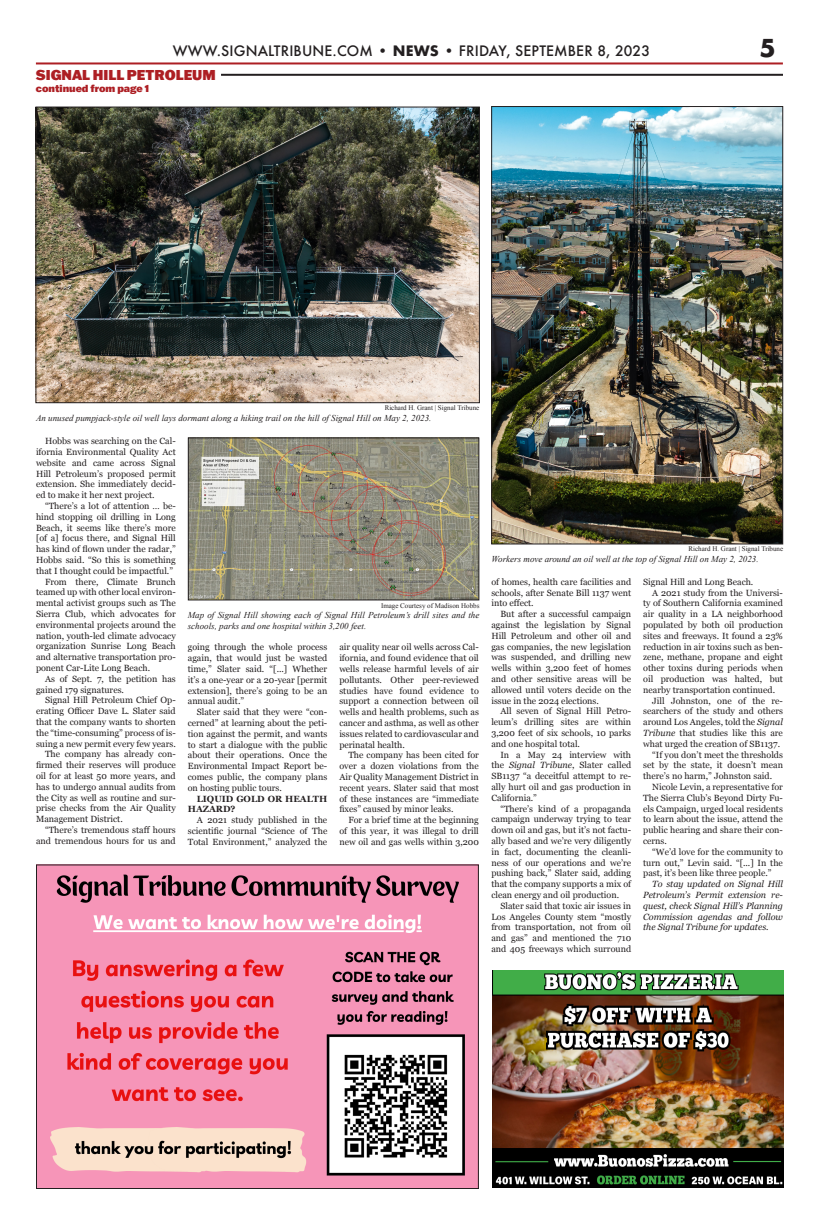
<style>
.page{position:relative;width:819px;height:1224px;background:#fff}
.page>*{position:absolute;margin:0;border:0;box-sizing:border-box;transform-origin:0 0}
.t1{font:700 24px "Futura";color:#231f20}
.t2{font:500 14px "Futura";letter-spacing:.01em;color:#231f20}
.t3{font:900 14px "Franklin Gothic ATF";color:#ad1f24}
.t4{font:900 10px "Franklin Gothic ATF";color:#ad1f24}
.t5{font:9px/10.8px "Georgia";color:#231f20;text-align:justify}
.t6{font:italic 9px/10.8px "Times New Roman";color:#231f20}
.t7{font:italic 9px/10.8px "Georgia";color:#231f20;text-align:justify}
.t8{font:700 9px/10.8px "Georgia";color:#231f20}
.t9{font:7px "Times New Roman";color:#231f20}
.s1{font-weight:700}
.s2{font-style:italic}
</style>
<div class="page">
<hr style="left:36px;top:62px;width:747px;height:2px;background:#ad1f24">
<img style="left:493px;top:971px;width:290px;height:217px">
<hr style="left:221px;top:74px;width:562px;height:2px;background:#231f20">
<img style="left:493px;top:108px;width:288px;height:434px">
<div style="left:491px;top:106px;width:292px;height:438px;border:1px solid #231f20"></div>
<img style="left:37px;top:109px;width:441px;height:292px">
<div style="left:35px;top:107px;width:445px;height:296px;border:1px solid #231f20"></div>
<img style="left:190px;top:439px;width:287px;height:159px">
<div style="left:188px;top:437px;width:291px;height:163px;border:1px solid #231f20"></div>
<img style="left:38px;top:866px;width:439px;height:321px">
<div style="left:36px;top:864px;width:443px;height:325px;border:1px solid #231f20"></div>
<p class="t2" style="left:173px;top:42px;width:479px">WWW.SIGNALTRIBUNE.COM • <span class="s1">NEWS •</span> FRIDAY, SEPTEMBER 8, 2023</p>
<p class="t1" style="left:760px;top:31px;width:18px">5</p>
<p class="t3" style="left:36px;top:65px;width:181px">SIGNAL HILL PETROLEUM</p>
<p class="t4" style="left:36px;top:82px;width:115px">continued from page 1</p>
<p class="t9" style="left:385px;top:403px;width:96px">Richard H. Grant | Signal Tribune</p>
<p class="t6" style="left:36px;top:412px;width:397px">An unused pumpjack-style oil well lays dormant along a hiking trail on the hill of Signal Hill on May 2, 2023.</p>
<p class="t5" style="left:36px;top:435px;width:141px;text-indent:9px">Hobbs was searching on the Cal&shy;ifornia Environmental Quality Act website and came across Signal Hill Petroleum’s proposed permit extension. She immediately decid&shy;ed to make it her next project.</p>
<p class="t5" style="left:36px;top:500px;width:141px;text-indent:9px">“There’s a lot of attention … be&shy;hind stopping oil drilling in Long Beach, it seems like there’s more [of a] focus there, and Signal Hill has kind of flown under the radar,” Hobbs said. “So this is something that I thought could be impactful.”</p>
<p class="t5" style="left:36px;top:576px;width:141px;text-indent:9px">From there, Climate Brunch teamed up with other local environ&shy;mental activist groups such as The Sierra Club, which advocates for environmental projects around the nation, youth-led climate advocacy organization Sunrise Long Beach and alternative transportation pro&shy;ponent Car-Lite Long Beach.</p>
<p class="t5" style="left:36px;top:673px;width:141px;text-indent:9px">As of Sept. 7, the petition has gained 179 signatures.</p>
<p class="t5" style="left:36px;top:695px;width:141px;text-indent:9px">Signal Hill Petroleum Chief Op&shy;erating Officer Dave L. Slater said that the company wants to shorten the “time-consuming” process of is&shy;suing a new permit every few years.</p>
<p class="t5" style="left:36px;top:749px;width:141px;text-indent:9px">The company has already con&shy;firmed their reserves will produce oil for at least 50 more years, and has to undergo annual audits from the City as well as routine and sur&shy;prise checks from the Air Quality Management District.</p>
<p class="t5" style="left:36px;top:824px;width:141px;text-align:right">“There’s tremendous staff hours and tremendous hours for us and</p>
<p class="t9" style="left:381px;top:600px;width:100px">Image Courtesy of Madison Hobbs</p>
<p class="t6" style="left:188px;top:610px;width:293px">Map of Signal Hill showing each of Signal Hill Petroleum’s drill sites and the schools, parks and one hospital within 3,200 feet.</p>
<p class="t5" style="left:188px;top:641px;width:141px">going through the whole process again, that would just be wasted time,” Slater said. “[...] Whether it’s a one-year or a 20-year [permit extension], there’s going to be an annual audit.”</p>
<p class="t5" style="left:188px;top:706px;width:141px;text-indent:9px">Slater said that they were “con&shy;cerned” at learning about the peti&shy;tion against the permit, and wants to start a dialogue with the public about their operations. Once the Environmental Impact Report be&shy;comes public, the company plans on hosting public tours.</p>
<p class="t8" style="left:188px;top:793px;width:141px;text-indent:9px">LIQUID GOLD OR HEALTH<br>HAZARD?</p>
<p class="t5" style="left:188px;top:814px;width:141px;text-indent:9px">A 2021 study published in the scientific journal “Science of The Total Environment,” analyzed the</p>
<p class="t5" style="left:339px;top:641px;width:141px">air quality near oil wells across Cal&shy;ifornia, and found evidence that oil wells release harmful levels of air pollutants. Other peer-reviewed studies have found evidence to support a connection between oil wells and health problems, such as cancer and asthma, as well as other issues related to cardiovascular and perinatal health.</p>
<p class="t5" style="left:339px;top:749px;width:141px;text-indent:9px">The company has been cited for over a dozen violations from the Air Quality Management District in recent years. Slater said that most of these instances are “immediate fixes” caused by minor leaks.</p>
<p class="t5" style="left:339px;top:814px;width:141px;text-indent:9px">For a brief time at the beginning of this year, it was illegal to drill new oil and gas wells within 3,200</p>
<p class="t9" style="left:689px;top:544px;width:96px">Richard H. Grant | Signal Tribune</p>
<p class="t6" style="left:492px;top:554px;width:269px">Workers move around an oil well at the top of Signal Hill on May 2, 2023.</p>
<p class="t5" style="left:491px;top:576px;width:141px">of homes, health care facilities and schools, after Senate Bill 1137 went into effect.</p>
<p class="t5" style="left:491px;top:608px;width:141px;text-indent:9px">But after a successful campaign against the legislation by Signal Hill Petroleum and other oil and gas companies, the new legislation was suspended, and drilling new wells within 3,200 feet of homes and other sensitive areas will be allowed until voters decide on the issue in the 2024 elections.</p>
<p class="t5" style="left:491px;top:706px;width:141px;text-indent:9px">All seven of Signal Hill Petro&shy;leum’s drilling sites are within 3,200 feet of six schools, 10 parks and one hospital total.</p>
<p class="t5" style="left:491px;top:749px;width:141px;text-indent:9px">In a May 24 interview with the <span class="s2">Signal Tribune</span>, Slater called SB1137 “a deceitful attempt to re&shy;ally hurt oil and gas production in California.”</p>
<p class="t5" style="left:491px;top:803px;width:141px;text-indent:9px">“There’s kind of a propaganda campaign underway trying to tear down oil and gas, but it’s not factu&shy;ally based and we’re very diligently in fact, documenting the cleanli&shy;ness of our operations and we’re pushing back,” Slater said, adding that the company supports a mix of clean energy and oil production.</p>
<p class="t5" style="left:491px;top:900px;width:141px;text-indent:9px">Slater said that toxic air issues in Los Angeles County stem “mostly from transportation, not from oil and gas” and mentioned the 710 and 405 freeways which surround</p>
<p class="t5" style="left:643px;top:576px;width:112px">Signal Hill and Long Beach.</p>
<p class="t5" style="left:643px;top:587px;width:141px;text-indent:9px">A 2021 study from the Universi&shy;ty of Southern California examined air quality in a LA neighborhood populated by both oil production sites and freeways. It found a 23% reduction in air toxins such as ben&shy;zene, methane, propane and eight other toxins during periods when oil production was halted, but nearby transportation continued.</p>
<p class="t5" style="left:643px;top:695px;width:141px;text-indent:9px">Jill Johnston, one of the re&shy;searchers of the study and others around Los Angeles, told the <span class="s2">Signal Tribune</span> that studies like this are what urged the creation of SB1137.</p>
<p class="t5" style="left:643px;top:749px;width:141px;text-indent:9px">“If you don’t meet the thresholds set by the state, it doesn’t mean there’s no harm,” Johnston said.</p>
<p class="t5" style="left:643px;top:781px;width:141px;text-indent:9px">Nicole Levin, a representative for The Sierra Club’s Beyond Dirty Fu&shy;els Campaign, urged local residents to learn about the issue, attend the public hearing and share their con&shy;cerns.</p>
<p class="t5" style="left:643px;top:846px;width:141px;text-indent:9px">“We’d love for the community to turn out,” Levin said. “[...] In the past, it’s been like three people.”</p>
<p class="t7" style="left:643px;top:878px;width:141px;text-indent:9px">To stay updated on Signal Hill Petroleum’s Permit extension re&shy;quest, check Signal Hill’s Planning Commission agendas and follow the Signal Tribune for updates.</p>
</div>
